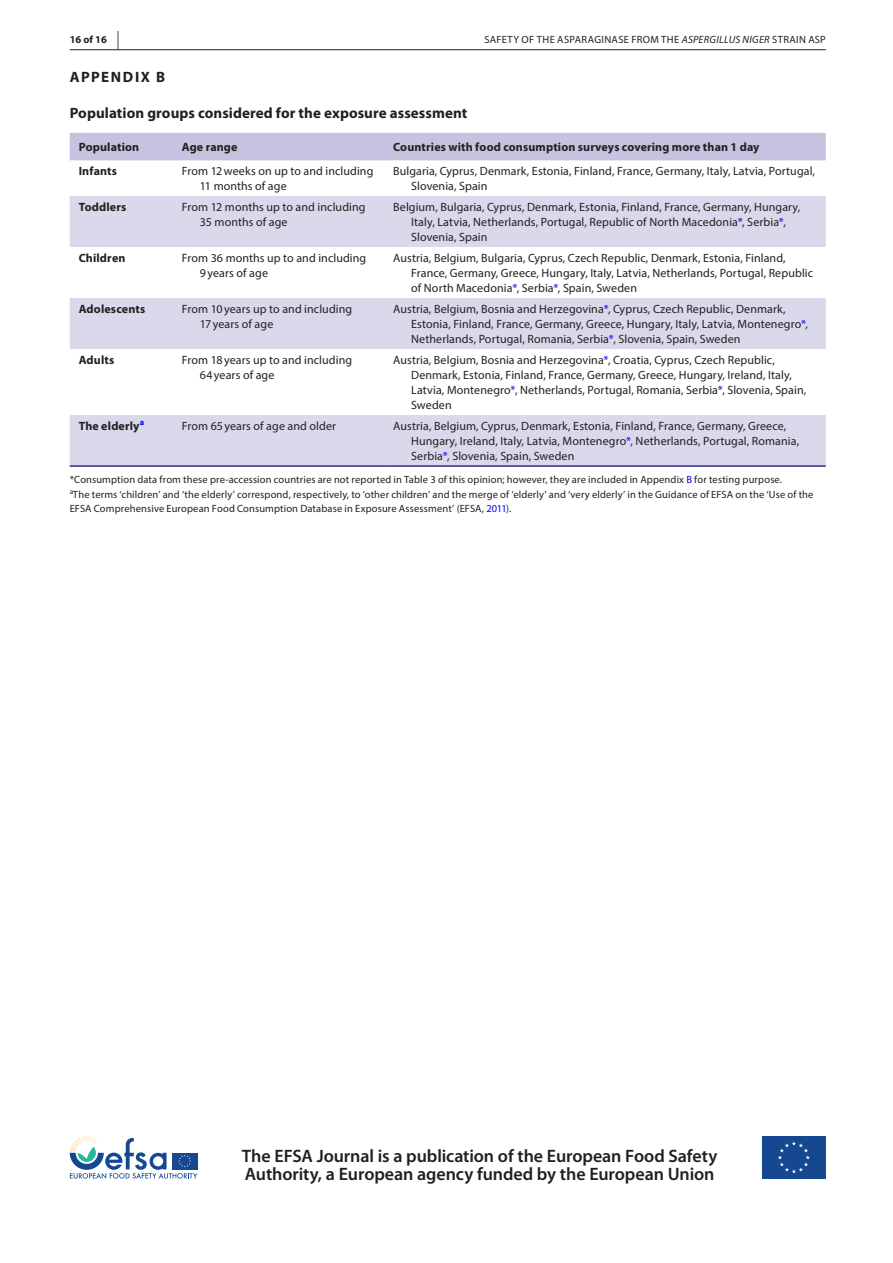
<style>
.page{position:relative;width:893px;height:1263px;background:#fff}
.page>*{position:absolute;margin:0;border:0;box-sizing:border-box;transform-origin:0 0}
.t1{font:600 18px/18px "Myriad Pro";letter-spacing:-.005em;color:#231f20}
.t2{font:700 15px "Myriad Pro";letter-spacing:.005em;color:#231f20}
.t3{font:700 15px "Myriad Pro";letter-spacing:.1em;color:#231f20}
.t4{font:12px/15px "Myriad Pro";letter-spacing:.005em;color:#231f20}
.t5{font:700 12px "Myriad Pro";letter-spacing:.01em;color:#231f20}
.t6{font:10.5px/13.5px "Myriad Pro";letter-spacing:.015em;color:#231f20}
.t7{font:10.5px "Myriad Pro";letter-spacing:.035em;color:#231f20}
.t8{font:700 10.5px "Myriad Pro";color:#231f20}
.t9{font:7.35px "Myriad Pro";color:#231f20}
.s1{font-size:18.6px}
.s2{font-style:italic}
.s3{color:#00f}
</style>
<div class="page">
<hr style="left:70px;top:49px;width:756px;height:1px;background:#231f20">
<div style="left:70px;top:133px;width:756px;height:27px;background:#c5c3df"></div>
<svg style="left:70px;top:196px;width:756px;height:269px;fill:#dad8eb"></svg>
<hr style="left:70px;top:465px;width:103px;height:2px;background:#2e2e8d">
<hr style="left:173px;top:465px;width:211px;height:2px;background:#2e2e8d">
<hr style="left:384px;top:465px;width:442px;height:2px;background:#2e2e8d">
<svg style="left:70px;top:1136px;width:127px;height:43px"></svg>
<div style="left:762px;top:1136px;width:64px;height:43px;background:#164891"></div>
<svg style="left:778px;top:1141px;width:32px;height:32px"></svg>
<p class="t8" style="left:70px;top:32px;width:51px">16 of 16 <span class="s1">|</span></p>
<p class="t7" style="left:484px;top:33px;width:343px">SAFETY OF THE ASPARAGINASE FROM THE <span class="s2">ASPERGILLUS NIGER</span> STRAIN ASP</p>
<p class="t3" style="left:70px;top:67px;width:97px">APPENDIX B</p>
<p class="t2" style="left:70px;top:103px;width:399px">Population groups considered for the exposure assessment</p>
<p class="t5" style="left:79px;top:139px;width:62px">Population</p>
<p class="t5" style="left:182px;top:139px;width:57px">Age range</p>
<p class="t5" style="left:393px;top:139px;width:368px">Countries with food consumption surveys covering more than 1 day</p>
<p class="t5" style="left:79px;top:163px;width:40px">Infants</p>
<p class="t4" style="left:200px;top:163px;width:175px;text-indent:-18px">From 12weeks on up to and including<br>11 months of age</p>
<p class="t4" style="left:411px;top:163px;width:405px;text-indent:-18px">Bulgaria, Cyprus, Denmark, Estonia, Finland, France, Germany, Italy, Latvia, Portugal,<br>Slovenia, Spain</p>
<p class="t5" style="left:79px;top:199px;width:49px">Toddlers</p>
<p class="t4" style="left:200px;top:199px;width:167px;text-indent:-18px">From 12 months up to and including<br>35 months of age</p>
<p class="t4" style="left:411px;top:199px;width:391px;text-indent:-18px">Belgium, Bulgaria, Cyprus, Denmark, Estonia, Finland, France, Germany, Hungary,<br>Italy, Latvia, Netherlands, Portugal, Republic of North Macedonia<span class="s3">*</span>, Serbia<span class="s3">*</span>,<br>Slovenia, Spain</p>
<p class="t5" style="left:79px;top:250px;width:48px">Children</p>
<p class="t4" style="left:200px;top:250px;width:168px;text-indent:-18px">From 36 months up to and including<br>9years of age</p>
<p class="t4" style="left:411px;top:250px;width:404px;text-indent:-18px">Austria, Belgium, Bulgaria, Cyprus, Czech Republic, Denmark, Estonia, Finland,<br>France, Germany, Greece, Hungary, Italy, Latvia, Netherlands, Portugal, Republic of North Macedonia<span class="s3">*</span>, Serbia<span class="s3">*</span>, Spain, Sweden</p>
<p class="t5" style="left:79px;top:301px;width:68px">Adolescents</p>
<p class="t4" style="left:200px;top:301px;width:154px;text-indent:-18px">From 10years up to and including<br>17years of age</p>
<p class="t4" style="left:411px;top:301px;width:398px;text-indent:-18px">Austria, Belgium, Bosnia and Herzegovina<span class="s3">*</span>, Cyprus, Czech Republic, Denmark,<br>Estonia, Finland, France, Germany, Greece, Hungary, Italy, Latvia, Montenegro<span class="s3">*</span>,<br>Netherlands, Portugal, Romania, Serbia<span class="s3">*</span>, Slovenia, Spain, Sweden</p>
<p class="t5" style="left:79px;top:352px;width:37px">Adults</p>
<p class="t4" style="left:200px;top:352px;width:154px;text-indent:-18px">From 18years up to and including<br>64years of age</p>
<p class="t4" style="left:411px;top:352px;width:397px;text-indent:-18px">Austria, Belgium, Bosnia and Herzegovina<span class="s3">*</span>, Croatia, Cyprus, Czech Republic, Denmark, Estonia, Finland, France, Germany, Greece, Hungary, Ireland, Italy, Latvia, Montenegro<span class="s3">*</span>, Netherlands, Portugal, Romania, Serbia<span class="s3">*</span>, Slovenia, Spain, Sweden</p>
<p class="t5" style="left:79px;top:418px;width:67px">The elderly<sup>a</sup></p>
<p class="t4" style="left:182px;top:418px;width:156px">From 65years of age and older</p>
<p class="t4" style="left:411px;top:418px;width:389px;text-indent:-18px">Austria, Belgium, Cyprus, Denmark, Estonia, Finland, France, Germany, Greece,<br>Hungary, Ireland, Italy, Latvia, Montenegro<span class="s3">*</span>, Netherlands, Portugal, Romania,<br>Serbia<span class="s3">*</span>, Slovenia, Spain, Sweden</p>
<p class="t6" style="left:70px;top:472px;width:714px">*Consumption data from these pre-accession countries are not reported in Table 3 of this opinion; however, they are included in Appendix <span class="s3">B</span> for testing purpose.</p>
<p class="t9" style="left:70px;top:487px;width:5px">a</p>
<p class="t6" style="left:70px;top:488px;width:745px;text-indent:3px">The terms ‘children’ and ‘the elderly’ correspond, respectively, to ‘other children’ and the merge of ‘elderly’ and ‘very elderly’ in the Guidance of EFSA on the ‘Use of the<br>EFSA Comprehensive European Food Consumption Database in Exposure Assessment’ (EFSA, <span class="s3">2011</span>).</p>
<h1 class="t1" style="left:242px;top:1146px;width:477px">The EFSA Journal is a publication of the European Food Safety<br>Authority, a European agency funded by the European Union</h1>
</div>
